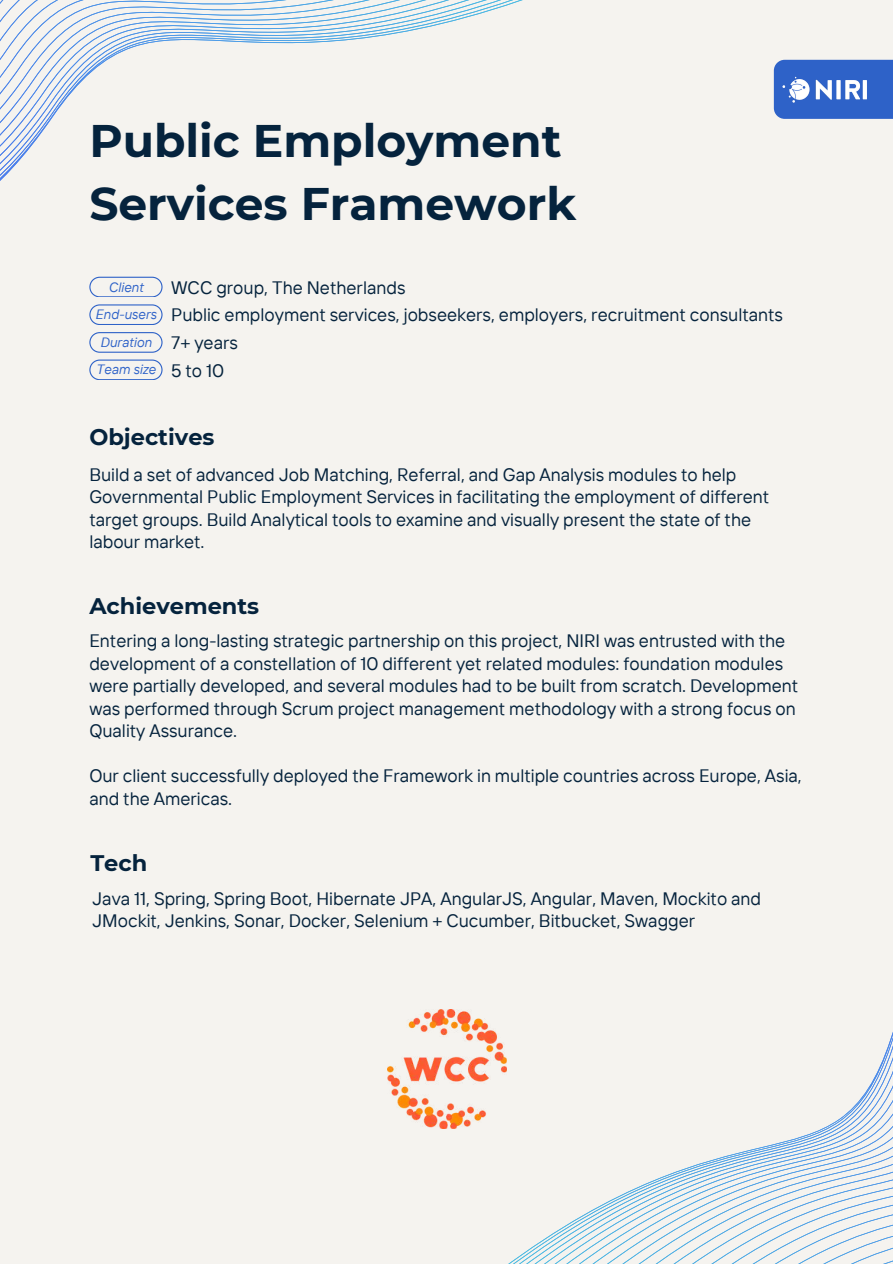
<style>
.page{position:relative;width:893px;height:1264px;background:#fff}
.page>*{position:absolute;margin:0;border:0;box-sizing:border-box;transform-origin:0 0}
.t1{font:700 45.6px/63.3px "Montserrat";color:#05233d}
.t2{font:700 22.5px "Montserrat";color:#05233d}
.t3{font:18px/22.5px "TT Interphases";color:#05233d}
.t4{font:italic 13.5px "TT Interphases";color:#2e62c8}
</style>
<div class="page">
<div style="left:0;top:0;width:892px;height:1263px;background:#f5f3ef"></div>
<div style="left:773px;top:60px;width:119px;height:59px;background:#2e62c8"></div>
<img style="left:782px;top:76px;width:85px;height:27px">
<svg style="left:0;top:0;width:782px;height:373px"></svg>
<svg style="left:440px;top:1035px;width:452px;height:228px"></svg>
<svg style="left:89px;top:277px;width:73px;height:20px"></svg>
<svg style="left:89px;top:359px;width:73px;height:21px"></svg>
<svg style="left:89px;top:332px;width:73px;height:20px"></svg>
<svg style="left:89px;top:304px;width:73px;height:20px"></svg>
<img style="left:387px;top:1009px;width:119px;height:119px">
<h1 class="t1" style="left:89px;top:109px;width:488px">Public Employment<br>Services Framework</h1>
<p class="t4" style="left:108px;top:278px;width:37px">Client</p>
<p class="t3" style="left:171px;top:276px;width:236px">WCC group, The Netherlands</p>
<p class="t4" style="left:95px;top:306px;width:63px">End-users</p>
<p class="t3" style="left:171px;top:303px;width:613px">Public employment services, jobseekers, employers, recruitment consultants</p>
<p class="t4" style="left:100px;top:333px;width:53px">Duration</p>
<p class="t3" style="left:171px;top:331px;width:68px">7+ years</p>
<p class="t4" style="left:96px;top:361px;width:61px">Team size</p>
<p class="t3" style="left:171px;top:358px;width:55px">5to10</p>
<p class="t2" style="left:89px;top:423px;width:127px">Objectives</p>
<p class="t3" style="left:89px;top:462px;width:681px">Build a set of advanced Job Matching, Referral, and Gap Analysis modules to help Governmental Public Employment Services in facilitating the employment of different target groups. Build Analytical tools to examine and visually present the state of the labour market.</p>
<p class="t2" style="left:89px;top:591px;width:171px">Achievements</p>
<p class="t3" style="left:89px;top:629px;width:710px">Entering a long-lasting strategic partnership on this project, NIRI was entrusted with the development of a constellation of 10 different yet related modules: foundation modules were partially developed, and several modules had to be built from scratch. Development was performed through Scrum project management methodology with a strong focus on Quality Assurance.</p>
<p class="t3" style="left:89px;top:764px;width:714px">Our client successfully deployed the Framework in multiple countries across Europe, Asia, and the Americas.</p>
<p class="t2" style="left:90px;top:848px;width:58px">Tech</p>
<p class="t3" style="left:92px;top:886px;width:670px">Java 11, Spring, Spring Boot, Hibernate JPA, AngularJS, Angular, Maven, Mockito and<br>JMockit, Jenkins, Sonar, Docker, Selenium + Cucumber, Bitbucket, Swagger</p>
</div>
